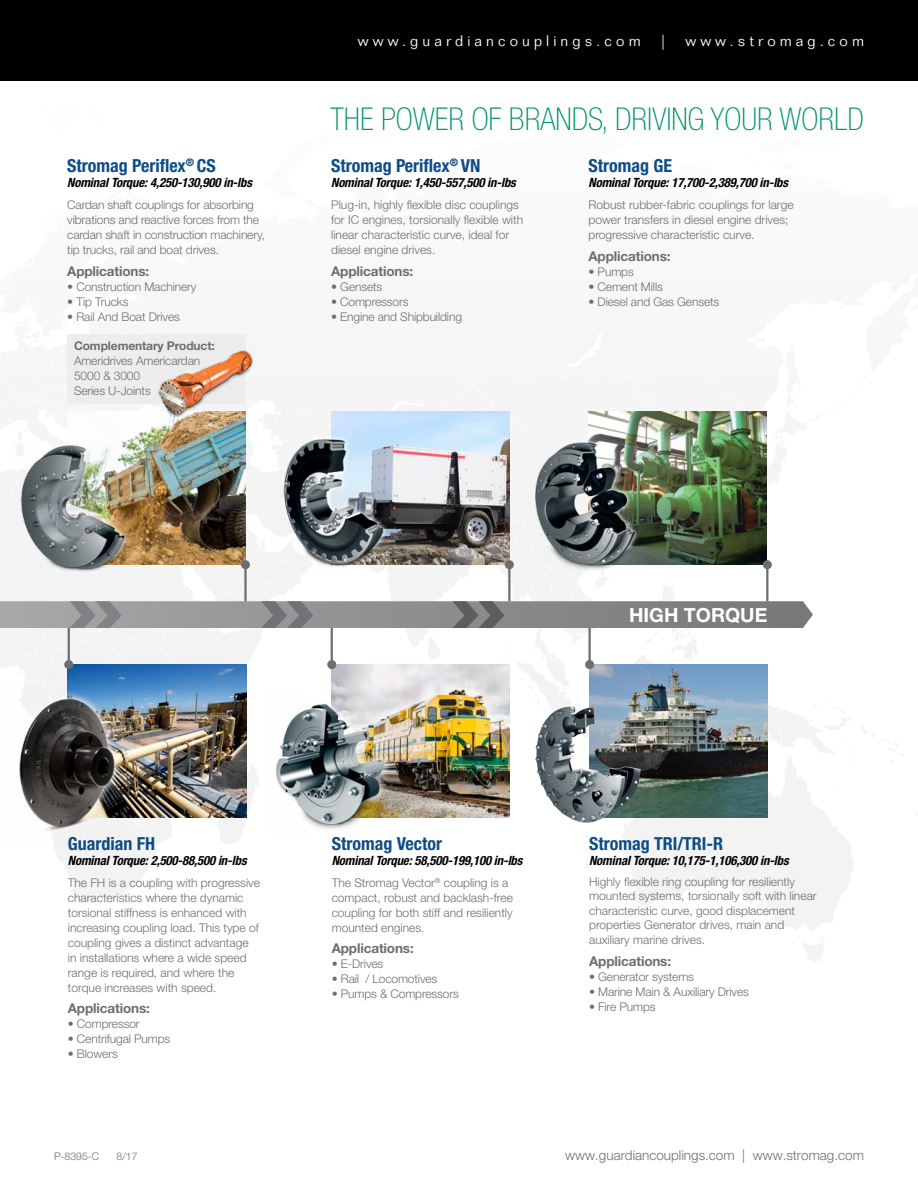
<style>
.page{position:relative;width:918px;height:1188px;background:#fff}
.page>*{position:absolute;margin:0;border:0;box-sizing:border-box;transform-origin:0 0}
.t1{font:100 condensed 31.5px "Helvetica Neue LT Std";color:#009467}
.t2{font:700 19.5px "Helvetica Neue LT Std";color:#fff}
.t3{font:700 condensed 18px "Helvetica Neue LT Std";color:#0d4c85}
.t4{font:300 15px "Folio Std";letter-spacing:.275em;color:#fff}
.t5{font:700 13.5px "Helvetica Neue LT Std";letter-spacing:-.01em;color:#6d6e71}
.t6{font:300 13.5px "Helvetica Neue LT Std";color:#6d6e71}
.t7{font:italic 700 condensed 12.75px "Helvetica Neue LT Std";letter-spacing:-.01em;color:#000}
.t8{font:300 12px/15px "Helvetica Neue LT Std";color:#6d6e71}
.t9{font:700 12px "Helvetica Neue LT Std";letter-spacing:-.01em;color:#6d6e71}
.t10{font:300 10.5px "Helvetica Neue LT Std";color:#6d6e71}
</style>
<div class="page">
<svg style="left:638px;top:903px;width:200px;height:59px"></svg>
<div style="left:0;top:0;width:918px;height:81px;background:#000"></div>
<img style="left:0;top:334px;width:904px;height:569px">
<hr style="left:68px;top:628px;width:2px;height:37px;background:#6d6e71">
<div style="left:64px;top:660px;width:9px;height:9px;background:#6d6e71;border-radius:50%"></div>
<hr style="left:331px;top:628px;width:2px;height:37px;background:#6d6e71">
<div style="left:327px;top:660px;width:9px;height:9px;background:#6d6e71;border-radius:50%"></div>
<hr style="left:589px;top:628px;width:2px;height:37px;background:#6d6e71">
<div style="left:585px;top:660px;width:9px;height:9px;background:#6d6e71;border-radius:50%"></div>
<hr style="left:766px;top:565px;width:2px;height:36px;background:#6d6e71">
<div style="left:763px;top:560px;width:9px;height:9px;background:#6d6e71;border-radius:50%"></div>
<hr style="left:508px;top:565px;width:2px;height:36px;background:#6d6e71">
<div style="left:505px;top:560px;width:9px;height:9px;background:#6d6e71;border-radius:50%"></div>
<hr style="left:244px;top:565px;width:3px;height:36px;background:#6d6e71">
<div style="left:241px;top:560px;width:9px;height:9px;background:#6d6e71;border-radius:50%"></div>
<p class="t4" style="left:358px;top:32px;width:284px">www.guardiancouplings.com</p>
<p class="t4" style="left:661px;top:32px;width:5px">|</p>
<p class="t4" style="left:685px;top:32px;width:180px">www.stromag.com</p>
<p class="t3" style="left:67px;top:155px;width:150px">Stromag Periflex<sup>®</sup> CS</p>
<p class="t7" style="left:67px;top:175px;width:186px">Nominal Torque: 4,250-130,900 in-lbs</p>
<p class="t8" style="left:67px;top:197px;width:199px">Cardan shaft couplings for absorbing vibrations and reactive forces from the cardan shaft in construction machinery, tip trucks, rail and boat drives.</p>
<p class="t5" style="left:67px;top:263px;width:84px">Applications:</p>
<p class="t8" style="left:67px;top:279px;width:131px">• Construction Machinery</p>
<p class="t8" style="left:67px;top:294px;width:63px">• Tip Trucks</p>
<p class="t8" style="left:67px;top:309px;width:114px">• Rail And Boat Drives</p>
<p class="t9" style="left:74px;top:338px;width:142px">Complementary Product:</p>
<p class="t8" style="left:74px;top:353px;width:128px">Ameridrives Americardan<br>5000 &amp; 3000<br>Series U-Joints</p>
<p class="t1" style="left:331px;top:102px;width:535px">THE POWER OF BRANDS, DRIVING YOUR WORLD</p>
<p class="t3" style="left:331px;top:155px;width:151px">Stromag Periflex<sup>®</sup> VN</p>
<p class="t7" style="left:331px;top:175px;width:186px">Nominal Torque: 1,450-557,500 in-lbs</p>
<p class="t8" style="left:331px;top:197px;width:194px">Plug-in, highly flexible disc couplings for IC engines, torsionally flexible with linear characteristic curve, ideal for diesel engine drives.</p>
<p class="t5" style="left:331px;top:263px;width:84px">Applications:</p>
<p class="t8" style="left:331px;top:279px;width:53px">• Gensets</p>
<p class="t8" style="left:331px;top:294px;width:79px">• Compressors</p>
<p class="t8" style="left:331px;top:309px;width:132px">• Engine and Shipbuilding</p>
<p class="t3" style="left:589px;top:155px;width:85px">Stromag GE</p>
<p class="t7" style="left:589px;top:175px;width:201px">Nominal Torque: 17,700-2,389,700 in-lbs</p>
<p class="t8" style="left:589px;top:197px;width:207px">Robust rubber-fabric couplings for large power transfers in diesel engine drives; progressive characteristic curve.</p>
<p class="t5" style="left:589px;top:248px;width:84px">Applications:</p>
<p class="t8" style="left:589px;top:264px;width:47px">• Pumps</p>
<p class="t8" style="left:589px;top:279px;width:76px">• Cement Mills</p>
<p class="t8" style="left:589px;top:294px;width:132px">• Diesel and Gas Gensets</p>
<p class="t2" style="left:629px;top:603px;width:140px">HIGH TORQUE</p>
<p class="t3" style="left:68px;top:832px;width:89px">Guardian FH</p>
<p class="t7" style="left:68px;top:853px;width:180px">Nominal Torque: 2,500-88,500 in-lbs</p>
<p class="t8" style="left:68px;top:875px;width:194px">The FH is a coupling with progressive characteristics where the dynamic torsional stiffness is enhanced with increasing coupling load. This type of coupling gives a distinct advantage in installations where a wide speed range is required, and where the torque increases with speed.</p>
<p class="t5" style="left:68px;top:1000px;width:84px">Applications:</p>
<p class="t8" style="left:68px;top:1016px;width:73px">• Compressor</p>
<p class="t8" style="left:68px;top:1031px;width:104px">• Centrifugal Pumps</p>
<p class="t8" style="left:68px;top:1046px;width:51px">• Blowers</p>
<p class="t3" style="left:332px;top:832px;width:112px">Stromag Vector</p>
<p class="t7" style="left:332px;top:853px;width:192px">Nominal Torque: 58,500-199,100 in-lbs</p>
<p class="t8" style="left:332px;top:875px;width:183px">The Stromag Vector<sup>®</sup> coupling is a compact, robust and backlash-free coupling for both stiff and resiliently mounted engines.</p>
<p class="t5" style="left:332px;top:940px;width:84px">Applications:</p>
<p class="t8" style="left:332px;top:956px;width:53px">• E-Drives</p>
<p class="t8" style="left:332px;top:971px;width:107px">• Rail / Locomotives</p>
<p class="t8" style="left:332px;top:986px;width:129px">• Pumps &amp; Compressors</p>
<p class="t3" style="left:589px;top:832px;width:136px">Stromag TRI/TRI-R</p>
<p class="t7" style="left:589px;top:853px;width:201px">Nominal Torque: 10,175-1,106,300 in-lbs</p>
<p class="t8" style="left:589px;top:874px;width:229px;line-height:14.5px">Highly flexible ring coupling for resiliently mounted systems, torsionally soft with linear characteristic curve, good displacement properties Generator drives, main and auxiliary marine drives.</p>
<p class="t5" style="left:589px;top:953px;width:84px">Applications:</p>
<p class="t8" style="left:589px;top:969px;width:106px">• Generator systems</p>
<p class="t8" style="left:589px;top:984px;width:161px">• Marine Main &amp; Auxiliary Drives</p>
<p class="t8" style="left:589px;top:999px;width:68px">• Fire Pumps</p>
<p class="t10" style="left:54px;top:1150px;width:47px">P-8395-C</p>
<p class="t10" style="left:117px;top:1150px;width:23px">8/17</p>
<p class="t6" style="left:565px;top:1147px;width:300px">www.guardiancouplings.com | www.stromag.com</p>
</div>
